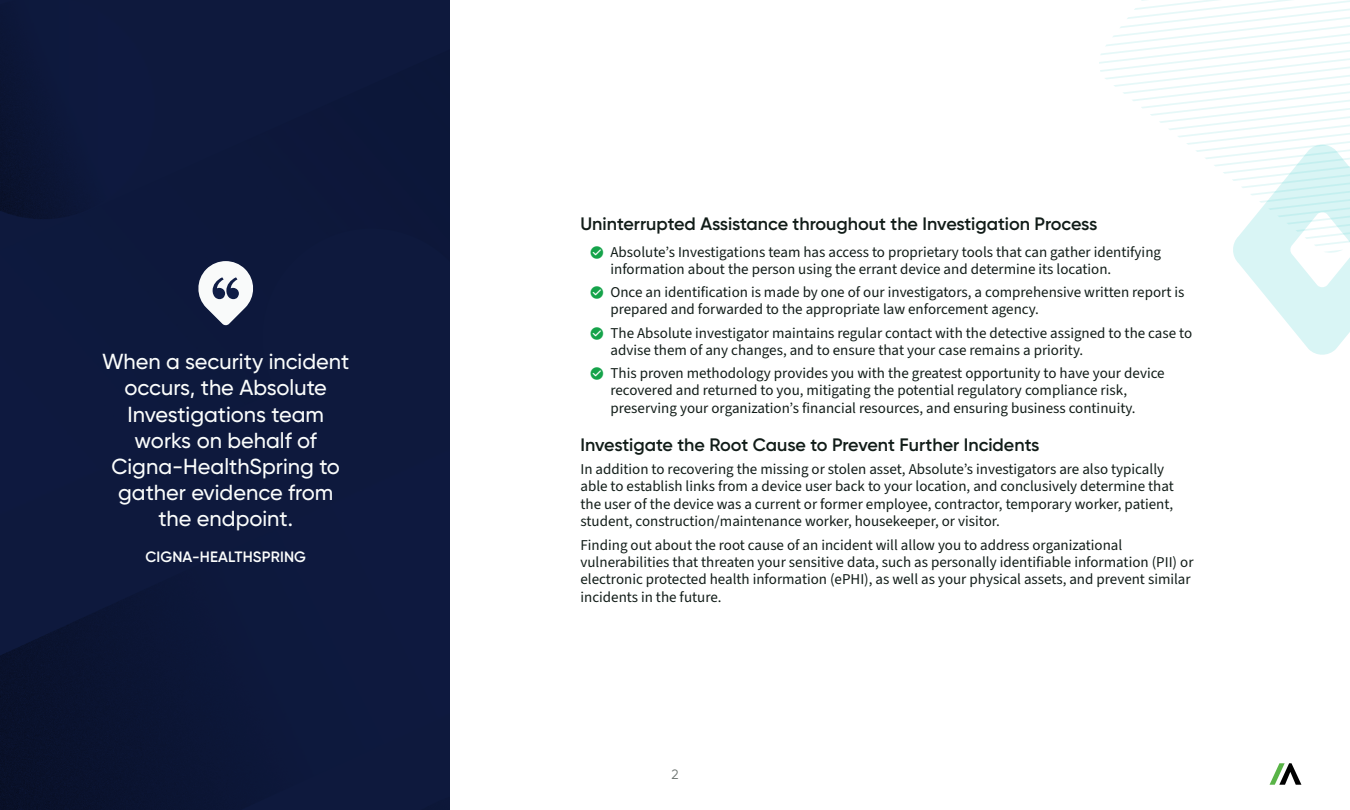
<style>
.page{position:relative;width:1350px;height:810px;background:#fff}
.page>*{position:absolute;margin:0;border:0;box-sizing:border-box;transform-origin:0 0}
.t1{font:500 21.75px/26.1px "Gilroy";color:#fbfdfc;text-align:center}
.t2{font:600 18px "Gilroy";color:#111c18}
.t3{font:15px/17.2px "Source Sans 3";color:#111c18}
.t4{font:600 15px "Gilroy";letter-spacing:.01em;color:#fbfdfc}
.t5{font:13.5px "Gilroy";color:#6a716e}
</style>
<div class="page">
<svg style="left:1270px;top:763px;width:31px;height:22px"></svg>
<img style="left:0;top:0;width:450px;height:810px">
<svg style="left:179px;top:242px;width:90px;height:90px"></svg>
<svg style="left:212px;top:277px;width:27px;height:22px"></svg>
<svg style="left:1099px;top:0;width:251px;height:174px"></svg>
<svg style="left:1226px;top:140px;width:124px;height:215px"></svg>
<h1 class="t1" style="left:102px;top:348px;width:249px">When a security incident occurs, the Absolute<br>Investigations team works on behalf of<br>Cigna-HealthSpring to gather evidence from the endpoint.</h1>
<p class="t4" style="left:145px;top:547px;width:162px">CIGNA-HEALTHSPRING</p>
<p class="t2" style="left:580px;top:213px;width:518px">Uninterrupted Assistance throughout the Investigation Process</p>
<p class="t3" style="left:610px;top:243px;width:552px">Absolute’s Investigations team has access to proprietary tools that can gather identifying information about the person using the errant device and determine its location.</p>
<p class="t3" style="left:610px;top:283px;width:575px">Once an identification is made by one of our investigators, a comprehensive written report is prepared and forwarded to the appropriate law enforcement agency.</p>
<p class="t3" style="left:610px;top:324px;width:583px">The Absolute investigator maintains regular contact with the detective assigned to the case to advise them of any changes, and to ensure that your case remains a priority.</p>
<p class="t3" style="left:610px;top:364px;width:556px">This proven methodology provides you with the greatest opportunity to have your device recovered and returned to you, mitigating the potential regulatory compliance risk, preserving your organization’s financial resources, and ensuring business continuity.</p>
<p class="t2" style="left:580px;top:433px;width:460px">Investigate the Root Cause to Prevent Further Incidents</p>
<p class="t3" style="left:580px;top:460px;width:595px">In addition to recovering the missing or stolen asset, Absolute’s investigators are also typically able to establish links from a device user back to your location, and conclusively determine that the user of the device was a current or former employee, contractor, temporary worker, patient, student, construction/maintenance worker, housekeeper, or visitor.</p>
<p class="t3" style="left:580px;top:536px;width:615px">Finding out about the root cause of an incident will allow you to address organizational vulnerabilities that threaten your sensitive data, such as personally identifiable information (PII) or electronic protected health information (ePHI), as well as your physical assets, and prevent similar incidents in the future.</p>
<p class="t5" style="left:671px;top:766px;width:9px">2</p>
</div>
